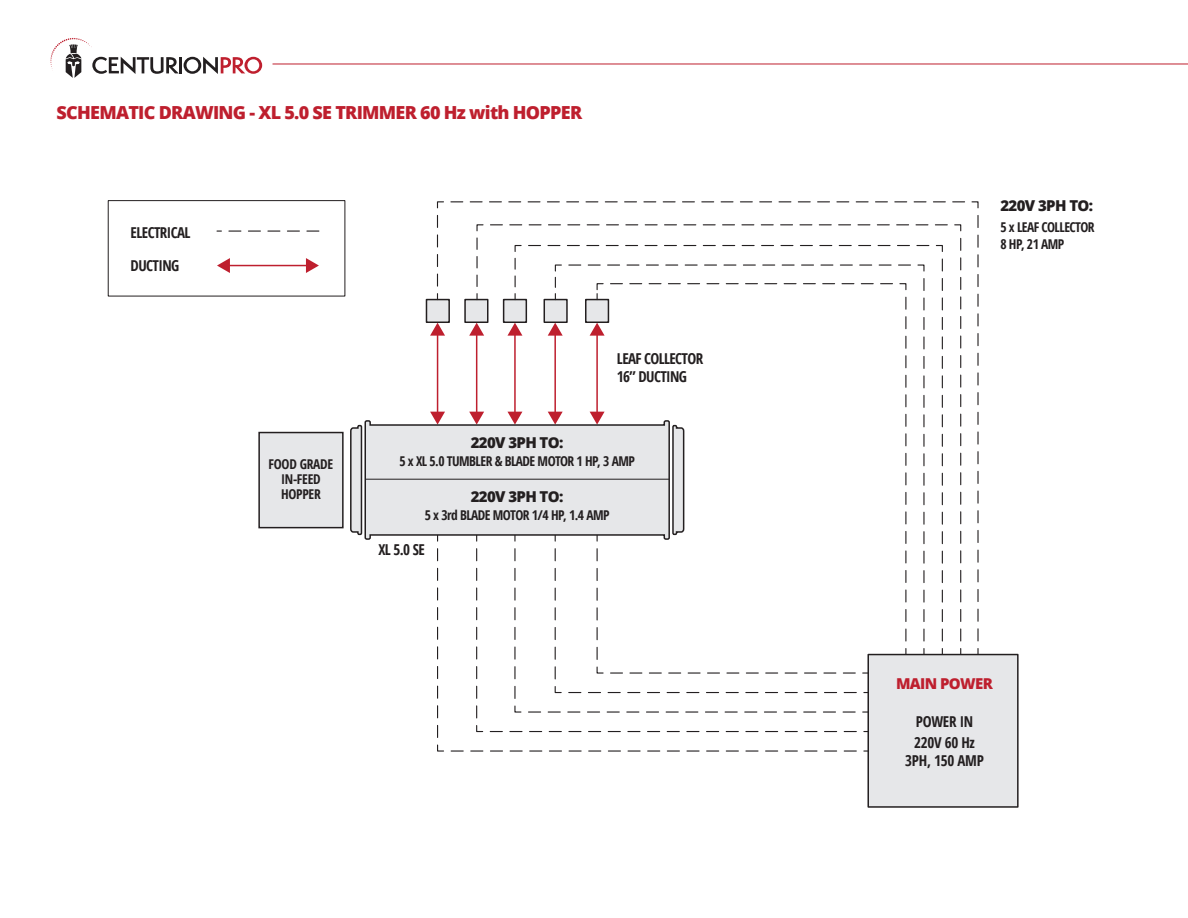
<style>
.page{position:relative;width:1188px;height:918px;background:#fff}
.page>*{position:absolute;margin:0;border:0;box-sizing:border-box;transform-origin:0 0}
.t1{font:800 18px "Open Sans";letter-spacing:-.04em;color:#be1f2e}
.t2{font:700 condensed 15px/18px "Open Sans";letter-spacing:-.04em;color:#231f20}
.t3{font:800 15px "Open Sans";letter-spacing:-.04em;color:#231f20}
.t4{font:700 condensed 15px/21px "Open Sans";letter-spacing:-.02em;color:#231f20}
.t5{font:800 15px "Open Sans";letter-spacing:-.04em;color:#be1f2e}
.t6{font:700 condensed 13.5px/16.2px "Open Sans";letter-spacing:-.04em;color:#231f20}
.t7{font:700 condensed 13.5px/15px "Open Sans";letter-spacing:-.02em;color:#231f20;text-align:center}
</style>
<div class="page">
<svg style="left:50px;top:38px;width:212px;height:40px"></svg>
<hr style="left:273px;top:64px;width:915px;height:1px;background:#be1f2e">
<div style="left:426px;top:299px;width:24px;height:24px;background:#e6e7e9;border:2px solid #231f20"></div>
<div style="left:464px;top:299px;width:25px;height:24px;background:#e6e7e9;border:2px solid #231f20"></div>
<div style="left:503px;top:299px;width:24px;height:24px;background:#e6e7e9;border:2px solid #231f20"></div>
<div style="left:544px;top:299px;width:24px;height:24px;background:#e6e7e9;border:2px solid #231f20"></div>
<div style="left:585px;top:299px;width:24px;height:24px;background:#e6e7e9;border:2px solid #231f20"></div>
<hr style="left:437px;top:333px;width:1px;height:81px;background:#be1f2e">
<svg style="left:430px;top:323px;width:15px;height:13px"></svg>
<hr style="left:476px;top:333px;width:1px;height:81px;background:#be1f2e">
<svg style="left:469px;top:323px;width:15px;height:13px"></svg>
<hr style="left:514px;top:333px;width:2px;height:81px;background:#be1f2e">
<svg style="left:507px;top:323px;width:15px;height:13px"></svg>
<hr style="left:554px;top:333px;width:2px;height:81px;background:#be1f2e">
<svg style="left:548px;top:323px;width:15px;height:13px"></svg>
<hr style="left:596px;top:333px;width:2px;height:81px;background:#be1f2e">
<svg style="left:590px;top:323px;width:15px;height:13px"></svg>
<svg style="left:437px;top:549px;width:7px;height:203px"></svg>
<svg style="left:451px;top:750px;width:416px;height:2px"></svg>
<svg style="left:476px;top:549px;width:8px;height:184px"></svg>
<svg style="left:490px;top:731px;width:377px;height:1px"></svg>
<svg style="left:514px;top:549px;width:8px;height:164px"></svg>
<svg style="left:529px;top:711px;width:338px;height:2px"></svg>
<svg style="left:554px;top:549px;width:8px;height:145px"></svg>
<svg style="left:569px;top:692px;width:298px;height:1px"></svg>
<svg style="left:596px;top:549px;width:8px;height:125px"></svg>
<svg style="left:611px;top:672px;width:256px;height:2px"></svg>
<svg style="left:436px;top:201px;width:8px;height:85px"></svg>
<svg style="left:451px;top:201px;width:528px;height:8px"></svg>
<svg style="left:977px;top:215px;width:2px;height:439px"></svg>
<svg style="left:476px;top:294px;width:2px;height:6px"></svg>
<svg style="left:476px;top:224px;width:8px;height:63px"></svg>
<svg style="left:490px;top:224px;width:472px;height:8px"></svg>
<svg style="left:960px;top:238px;width:1px;height:416px"></svg>
<svg style="left:514px;top:245px;width:8px;height:42px"></svg>
<svg style="left:529px;top:245px;width:414px;height:7px"></svg>
<svg style="left:942px;top:259px;width:1px;height:395px"></svg>
<svg style="left:554px;top:264px;width:8px;height:23px"></svg>
<svg style="left:569px;top:264px;width:356px;height:8px"></svg>
<svg style="left:923px;top:279px;width:2px;height:375px"></svg>
<svg style="left:596px;top:283px;width:8px;height:17px"></svg>
<svg style="left:611px;top:283px;width:296px;height:8px"></svg>
<svg style="left:905px;top:297px;width:1px;height:357px"></svg>
<hr style="left:228px;top:265px;width:80px;height:1px;background:#be1f2e">
<svg style="left:306px;top:258px;width:13px;height:15px"></svg>
<svg style="left:217px;top:258px;width:13px;height:15px"></svg>
<svg style="left:217px;top:231px;width:102px;height:1px"></svg>
<div style="left:108px;top:200px;width:237px;height:96px;border:1px solid #231f20"></div>
<div style="left:867px;top:654px;width:152px;height:154px;background:#e6e7e9;border:2px solid #231f20"></div>
<div style="left:258px;top:432px;width:86px;height:96px;background:#e6e7e9;border:2px solid #231f20"></div>
<svg style="left:350px;top:412px;width:335px;height:129px"></svg>
<hr style="left:366px;top:479px;width:303px;height:1px;background:#231f20">
<h1 class="t1" style="left:57px;top:99px;width:527px">SCHEMATIC DRAWING - XL 5.0 SE TRIMMER 60 Hz with HOPPER</h1>
<p class="t2" style="left:131px;top:223px;width:61px">ELECTRICAL</p>
<p class="t2" style="left:131px;top:256px;width:50px">DUCTING</p>
<p class="t7" style="left:269px;top:456px;width:66px">FOOD GRADE<br>IN-FEED<br>HOPPER</p>
<p class="t2" style="left:617px;top:349px;width:88px">LEAF COLLECTOR<br>16” DUCTING</p>
<p class="t3" style="left:471px;top:431px;width:94px">220V 3PH TO:</p>
<p class="t6" style="left:399px;top:453px;width:237px">5 x XL 5.0 TUMBLER &amp; BLADE MOTOR 1 HP, 3 AMP</p>
<p class="t3" style="left:471px;top:485px;width:94px">220V 3PH TO:</p>
<p class="t6" style="left:425px;top:507px;width:186px">5 x 3rd BLADE MOTOR 1/4 HP, 1.4 AMP</p>
<p class="t2" style="left:378px;top:541px;width:48px">XL 5.0 SE</p>
<p class="t3" style="left:1000px;top:195px;width:94px">220V 3PH TO:</p>
<p class="t6" style="left:1000px;top:219px;width:96px">5 x LEAF COLLECTOR<br>8 HP, 21 AMP</p>
<p class="t5" style="left:896px;top:672px;width:99px">MAIN POWER</p>
<p class="t4" style="left:914px;top:710px;width:62px">POWER IN<br>220V 60 Hz</p>
<p class="t4" style="left:905px;top:749px;width:80px">3PH, 150 AMP</p>
</div>
